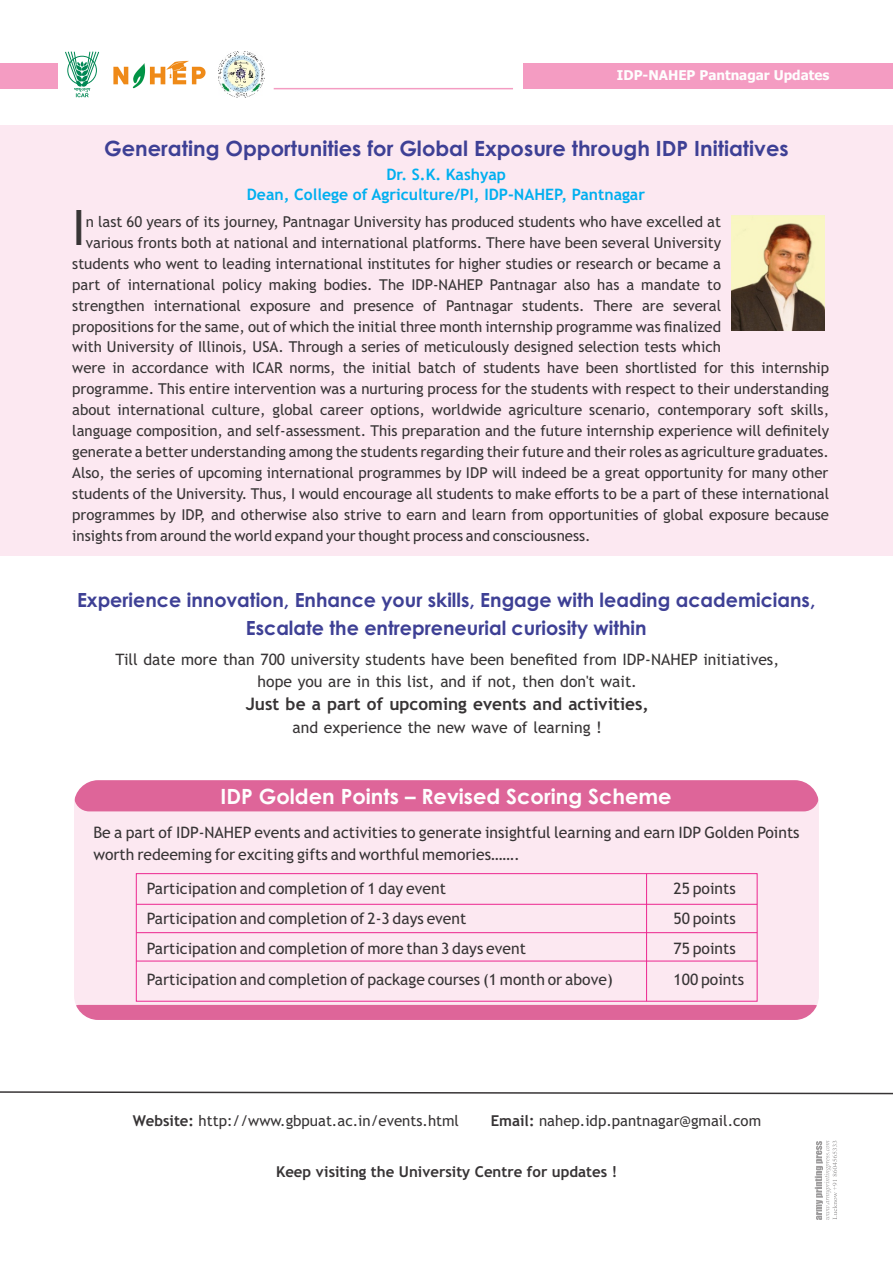
<style>
.page{position:relative;width:893px;height:1263px;background:#fff}
.page>*{position:absolute;margin:0;border:0;box-sizing:border-box;transform-origin:0 0}
.t1{font:48.9px "Trebuchet MS";color:#373435}
.t2{font:700 21px "Century Gothic";color:#3e4095}
.t3{font:700 21px "Century Gothic";color:#fefefe}
.t4{font:700 19.5px/27.8px "Century Gothic";color:#3e4095;text-align:center}
.t5{font:700 17.25px "Trebuchet MS";color:#373435}
.t6{font:15.75px/21.9px "Trebuchet MS";color:#373435;text-align:center}
.t7{font:700 15.75px "Trebuchet MS";color:#00afef}
.t8{font:15px "Trebuchet MS";color:#373435}
.t9{font:700 15px "Trebuchet MS";color:#373435}
.t10{font:700 13.5px "Tahoma";color:#fefefe}
.s1{font-weight:700}
</style>
<div class="page">
<div style="left:0;top:63px;width:58px;height:26px;background:#f49cc2"></div>
<hr style="left:274px;top:88px;width:239px;height:1px;background:#f49cc2">
<img style="left:113px;top:60px;width:93px;height:29px">
<img style="left:218px;top:52px;width:46px;height:45px">
<svg style="left:65px;top:51px;width:34px;height:46px"></svg>
<div style="left:67px;top:56px;width:30px;height:29px;border:1px solid #008854;border-radius:50%"></div>
<div style="left:523px;top:63px;width:370px;height:26px;background:#f49cc2"></div>
<div style="left:74px;top:780px;width:745px;height:240px;background:#fce8f1;border-radius:24px"></div>
<div style="left:74px;top:780px;width:745px;height:31px;background:#de6599"></div>
<div style="left:76px;top:1005px;width:741px;height:15px;background:#de6599"></div>
<div style="left:0;top:125px;width:893px;height:431px;background:#fce8f1"></div>
<img style="left:732px;top:216px;width:93px;height:114px">
<svg style="left:815px;top:1140px;width:22px;height:80px"></svg>
<svg style="left:0;top:1091px;width:893px;height:4px"></svg>
<div style="left:136px;top:873px;width:621px;height:128px;border:1px solid #ec268f"></div>
<hr style="left:136px;top:904px;width:621px;height:1px;background:#ec268f">
<hr style="left:136px;top:932px;width:621px;height:1px;background:#ec268f">
<hr style="left:136px;top:961px;width:621px;height:1px;background:#ec268f">
<hr style="left:646px;top:874px;width:1px;height:127px;background:#ec268f">
<p class="t10" style="left:617px;top:69px;width:214px">IDP-NAHEP Pantnagar Updates</p>
<h2 class="t2" style="left:104px;top:140px;width:686px">Generating Opportunities for Global Exposure through IDP Initiatives</h2>
<p class="t7" style="left:386px;top:168px;width:121px">Dr. S.K. Kashyap</p>
<p class="t7" style="left:247px;top:189px;width:400px">Dean, College of Agriculture/PI, IDP-NAHEP, Pantnagar</p>
<h1 class="t1" style="left:72px;top:209px;width:15px">I</h1>
<p class="t8" style="left:86px;top:216px;width:637px">n last 60 years of its journey, Pantnagar University has produced students who have excelled at</p>
<p class="t8" style="left:86px;top:237px;width:637px">various fronts both at national and international platforms. There have been several University</p>
<p class="t8" style="left:72px;top:258px;width:650px">students who went to leading international institutes for higher studies or research or became a</p>
<p class="t8" style="left:72px;top:279px;width:650px">part of international policy making bodies. The IDP-NAHEP Pantnagar also has a mandate to</p>
<p class="t8" style="left:72px;top:300px;width:650px">strengthen international exposure and presence of Pantnagar students. There are several</p>
<p class="t8" style="left:72px;top:320px;width:650px">propositions for the same, out of which the initial three month internship programme was finalized</p>
<p class="t8" style="left:72px;top:341px;width:650px">with University of Illinois, USA. Through a series of meticulously designed selection tests which</p>
<p class="t8" style="left:72px;top:362px;width:758px">were in accordance with ICAR norms, the initial batch of students have been shortlisted for this internship</p>
<p class="t8" style="left:72px;top:383px;width:758px">programme. This entire intervention was a nurturing process for the students with respect to their understanding</p>
<p class="t8" style="left:72px;top:404px;width:758px">about international culture, global career options, worldwide agriculture scenario, contemporary soft skills,</p>
<p class="t8" style="left:72px;top:425px;width:758px">language composition, and self-assessment. This preparation and the future internship experience will definitely</p>
<p class="t8" style="left:72px;top:446px;width:758px">generate a better understanding among the students regarding their future and their roles as agriculture graduates.</p>
<p class="t8" style="left:72px;top:467px;width:758px">Also, the series of upcoming international programmes by IDP will indeed be a great opportunity for many other</p>
<p class="t8" style="left:72px;top:488px;width:758px">students of the University. Thus, I would encourage all students to make efforts to be a part of these international</p>
<p class="t8" style="left:72px;top:509px;width:758px">programmes by IDP, and otherwise also strive to earn and learn from opportunities of global exposure because</p>
<p class="t8" style="left:72px;top:529px;width:520px">insights from around the world expand your thought process and consciousness.</p>
<h3 class="t4" style="left:77px;top:588px;width:740px">Experience innovation, Enhance your skills, Engage with leading academicians,<br>Escalate the entrepreneurial curiosity within</h3>
<p class="t6" style="left:116px;top:649px;width:665px">Till date more than 700 university students have been benefited from IDP-NAHEP initiatives, hope you are in this list, and if not, then don't wait.</p>
<p class="t5" style="left:246px;top:697px;width:405px">Just be a part of upcoming events and activities,</p>
<p class="t6" style="left:293px;top:717px;width:311px">and experience the new wave of learning !</p>
<h2 class="t3" style="left:221px;top:788px;width:453px">IDP Golden Points – Revised Scoring Scheme</h2>
<p class="t6" style="left:93px;top:823px;width:708px;text-align:left">Be a part of IDP-NAHEP events and activities to generate insightful learning and earn IDP Golden Points worth redeeming for exciting gifts and worthful memories…….</p>
<p class="t6" style="left:147px;top:879px;width:301px">Participation and completion of 1 day event</p>
<p class="t6" style="left:673px;top:879px;width:64px">25 points</p>
<p class="t6" style="left:147px;top:909px;width:321px">Participation and completion of 2-3 days event</p>
<p class="t6" style="left:673px;top:909px;width:64px">50 points</p>
<p class="t6" style="left:147px;top:939px;width:381px">Participation and completion of more than 3 days event</p>
<p class="t6" style="left:673px;top:939px;width:64px">75 points</p>
<p class="t6" style="left:147px;top:969px;width:468px">Participation and completion of package courses (1 month or above)</p>
<p class="t6" style="left:673px;top:969px;width:72px">100 points</p>
<p class="t8" style="left:133px;top:1115px;width:328px"><span class="s1">Website:</span> http://www.gbpuat.ac.in/events.html</p>
<p class="t8" style="left:491px;top:1115px;width:272px"><span class="s1">Email:</span> nahep.idp.pantnagar@gmail.com</p>
<p class="t9" style="left:276px;top:1166px;width:343px">Keep visiting the University Centre for updates !</p>
</div>
